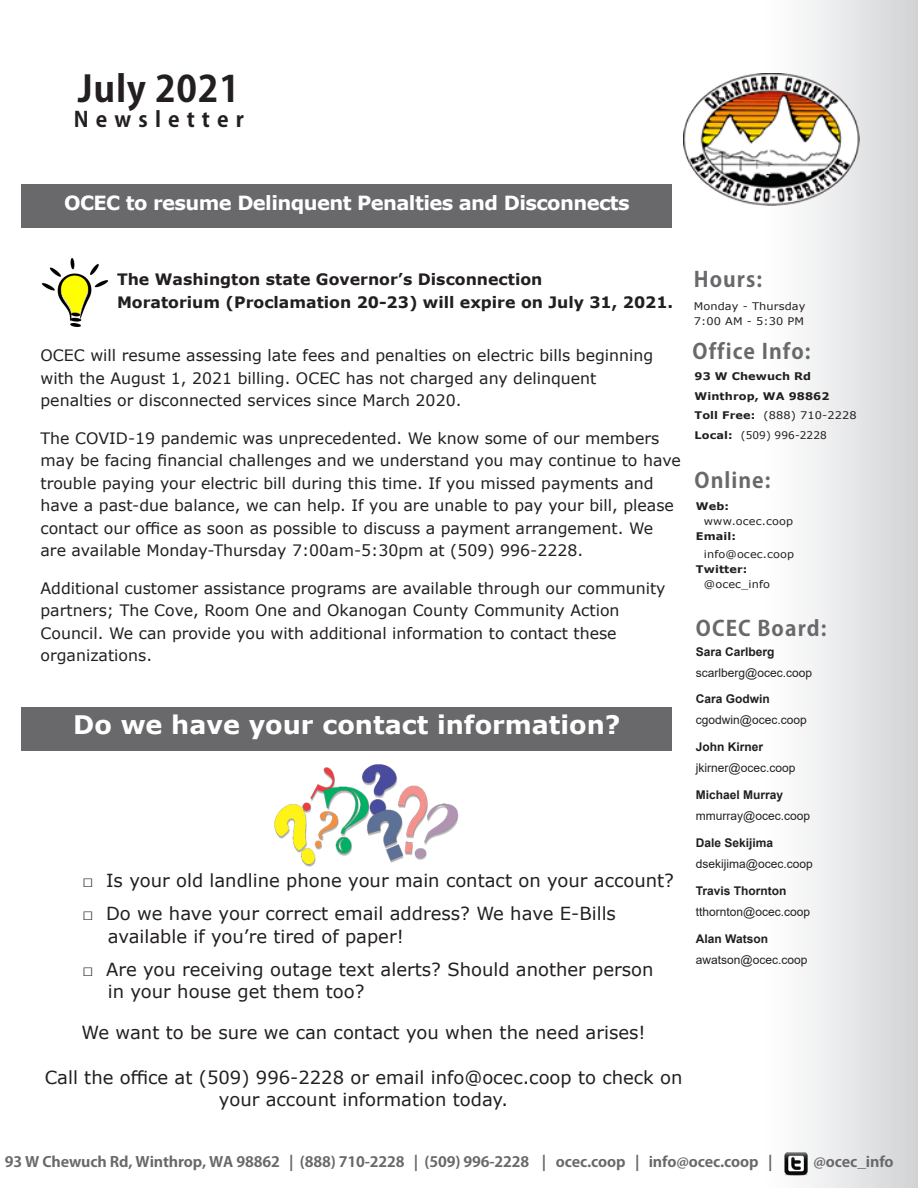
<style>
.page{position:relative;width:918px;height:1188px;background:#fff}
.page>*{position:absolute;margin:0;border:0;box-sizing:border-box;transform-origin:0 0}
.t1{font:700 36px "Koz Go Pro";letter-spacing:.02em;color:#231f20}
.t2{font:700 25.5px "Verdana";color:#fff}
.t3{font:700 21px "Koz Go Pro";letter-spacing:.05em;color:#69696c}
.t4{font:700 21px "Koz Go Pro";letter-spacing:.34em;color:#231f20}
.t5{font:700 19.5px "Verdana";letter-spacing:-.03em;color:#fff}
.t6{font:18px/22.5px "Verdana";color:#231f20}
.t7{font:15.75px/22.5px "Verdana";color:#231f20}
.t8{font:700 15.75px "Verdana";color:#231f20}
.t9{font:700 14.25px "Koz Go Pro";letter-spacing:-.01em;color:#69696c;scale:1.08 1}
.t10{font:12px "Arial";color:#231f20}
.t11{font:700 12px "Arial";color:#231f20}
.t12{font:10.5px "Verdana";letter-spacing:.01em;color:#231f20;scale:1.08 1}
.t13{font:700 10.5px "Verdana";letter-spacing:.01em;color:#231f20;scale:1.08 1}
.t14{font:10.5px "Verdana";letter-spacing:.01em;color:#231f20}
.s1{font-weight:700}
</style>
<div class="page">
<svg style="left:555px;top:0;width:363px;height:1188px"></svg>
<img style="left:683px;top:73px;width:176px;height:133px">
<div style="left:22px;top:184px;width:650px;height:43px;background:#69696c"></div>
<img style="left:779px;top:1148px;width:34px;height:33px">
<img style="left:41px;top:258px;width:68px;height:69px">
<div style="left:22px;top:707px;width:650px;height:44px;background:#69696c"></div>
<img style="left:275px;top:764px;width:183px;height:102px">
<p class="t1" style="left:78px;top:65px;width:163px">July 2021</p>
<p class="t4" style="left:74px;top:106px;width:172px">Newsletter</p>
<p class="t5" style="left:64px;top:189px;width:567px">OCEC to resume Delinquent Penalties and Disconnects</p>
<p class="t8" style="left:117px;top:268px;width:427px">The Washington state Governor’s Disconnection</p>
<p class="t8" style="left:117px;top:291px;width:558px">Moratorium (Proclamation 20-23) will expire on July 31, 2021.</p>
<p class="t7" style="left:40px;top:344px;width:614px">OCEC will resume assessing late fees and penalties on electric bills beginning with the August 1, 2021 billing. OCEC has not charged any delinquent</p>
<p class="t7" style="left:40px;top:389px;width:422px">penalties or disconnected services since March 2020.</p>
<p class="t7" style="left:40px;top:427px;width:642px">The COVID-19 pandemic was unprecedented. We know some of our members may be facing financial challenges and we understand you may continue to have trouble paying your electric bill during this time. If you missed payments and have a past-due balance, we can help. If you are unable to pay your bill, please contact our office as soon as possible to discuss a payment arrangement. We are available Monday-Thursday 7:00am-5:30pm at (509) 996-2228.</p>
<p class="t7" style="left:40px;top:577px;width:626px">Additional customer assistance programs are available through our community partners; The Cove, Room One and Okanogan County Community Action</p>
<p class="t7" style="left:40px;top:622px;width:578px">Council. We can provide you with additional information to contact these</p>
<p class="t7" style="left:40px;top:644px;width:113px">organizations.</p>
<p class="t2" style="left:73px;top:707px;width:549px">Do we have your contact information?</p>
<p class="t6" style="left:82px;top:869px;width:593px">□ Is your old landline phone your main contact on your account?</p>
<p class="t6" style="left:108px;top:902px;width:510px;text-indent:-25px">□ Do we have your correct email address? We have E-Bills available if you’re tired of paper!</p>
<p class="t6" style="left:108px;top:958px;width:547px;text-indent:-25px">□ Are you receiving outage text alerts? Should another person in your house get them too?</p>
<p class="t6" style="left:82px;top:1021px;width:566px">We want to be sure we can contact you when the need arises!</p>
<p class="t6" style="left:45px;top:1066px;width:639px;text-align:center">Call the office at (509) 996-2228 or email info@ocec.coop to check on your account information today.</p>
<p class="t3" style="left:694px;top:266px;width:70px">Hours:</p>
<p class="t12" style="left:694px;top:299px;width:105px">Monday - Thursday</p>
<p class="t12" style="left:694px;top:314px;width:104px">7:00 AM - 5:30 PM</p>
<p class="t3" style="left:693px;top:338px;width:119px">Office Info:</p>
<p class="t13" style="left:695px;top:369px;width:110px">93 W Chewuch Rd</p>
<p class="t13" style="left:695px;top:388px;width:127px">Winthrop, WA 98862</p>
<p class="t12" style="left:695px;top:408px;width:152px"><span class="s1">Toll Free:</span> (888) 710-2228</p>
<p class="t14" style="left:695px;top:427px;width:134px"><span class="s1">Local:</span> (509) 996-2228</p>
<p class="t3" style="left:695px;top:467px;width:78px">Online:</p>
<p class="t13" style="left:696px;top:499px;width:32px">Web:</p>
<p class="t12" style="left:704px;top:514px;width:84px">www.ocec.coop</p>
<p class="t13" style="left:696px;top:529px;width:39px">Email:</p>
<p class="t12" style="left:704px;top:547px;width:85px">info@ocec.coop</p>
<p class="t13" style="left:696px;top:562px;width:49px">Twitter:</p>
<p class="t12" style="left:704px;top:577px;width:63px">@ocec_info</p>
<p class="t3" style="left:696px;top:614px;width:132px">OCEC Board:</p>
<p class="t11" style="left:696px;top:644px;width:80px">Sara Carlberg</p>
<p class="t10" style="left:696px;top:665px;width:118px">scarlberg@ocec.coop</p>
<p class="t11" style="left:696px;top:690px;width:76px">Cara Godwin</p>
<p class="t10" style="left:696px;top:711px;width:112px">cgodwin@ocec.coop</p>
<p class="t11" style="left:696px;top:738px;width:69px">John Kirner</p>
<p class="t10" style="left:696px;top:759px;width:101px">jkirner@ocec.coop</p>
<p class="t11" style="left:696px;top:786px;width:89px">Michael Murray</p>
<p class="t10" style="left:696px;top:807px;width:116px">mmurray@ocec.coop</p>
<p class="t11" style="left:696px;top:834px;width:79px">Dale Sekijima</p>
<p class="t10" style="left:696px;top:855px;width:118px">dsekijima@ocec.coop</p>
<p class="t11" style="left:696px;top:882px;width:92px">Travis Thornton</p>
<p class="t10" style="left:696px;top:903px;width:116px">tthornton@ocec.coop</p>
<p class="t11" style="left:696px;top:930px;width:74px">Alan Watson</p>
<p class="t10" style="left:696px;top:951px;width:113px">awatson@ocec.coop</p>
<p class="t9" style="left:5px;top:1153px;width:712px">93 W Chewuch Rd, Winthrop, WA 98862 | (888) 710-2228 | (509) 996-2228 | ocec.coop | info@ocec.coop |</p>
<p class="t9" style="left:814px;top:1153px;width:76px">@ocec_info</p>
</div>
